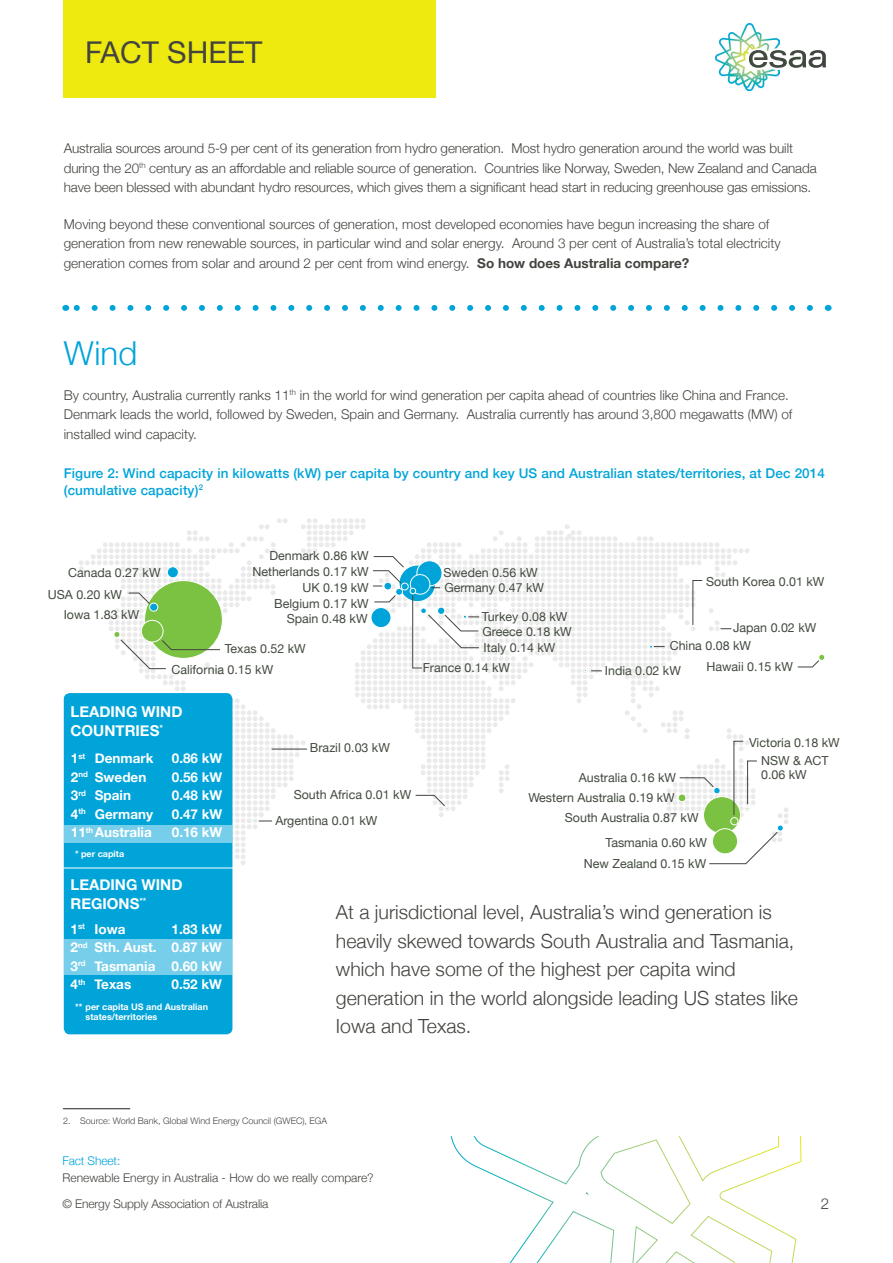
<style>
.page{position:relative;width:893px;height:1263px;background:#fff}
.page>*{position:absolute;margin:0;border:0;box-sizing:border-box;transform-origin:0 0}
.t1{font:300 33px "Helvetica Neue";color:#00a4d9}
.t2{font:30px "Helvetica Neue";color:#43443f}
.Body{font:300 19.5px/28.5px "Helvetica Neue";color:#43443f}
.Body-2{font:700 15px/19.5px "Helvetica Neue";color:#fff}
.t3{font:300 15px "Helvetica Neue";color:#43443f}
.Body-3{font:300 13.5px/19.5px "Helvetica Neue";color:#43443f}
.Body-4{font:700 13.5px "Helvetica Neue";color:#fff}
.t4{font:500 13.5px/16.5px "Helvetica Neue";letter-spacing:.01em;color:#00a4d9}
.Body-5{font:12.45px/13.8px "Helvetica Neue";color:#414a3e}
.t5{font:300 12px "Helvetica Neue";color:#43443f}
.t6{font:300 12px "Helvetica Neue";letter-spacing:-.01em;color:#00a4d9}
.Body-6{font:700 9px/10.5px "Helvetica Neue";color:#fff}
.Body-7{font:300 9px "Helvetica Neue";color:#43443f}
.s1{font-weight:700}
</style>
<div class="page">
<svg style="left:450px;top:1136px;width:352px;height:127px"></svg>
<img style="left:716px;top:23px;width:63px;height:68px">
<svg style="left:749px;top:50px;width:77px;height:18px"></svg>
<div style="left:64px;top:0;width:372px;height:98px;background:#eee90f"></div>
<svg style="left:74px;top:305px;width:736px;height:6px"></svg>
<hr style="left:63px;top:1108px;width:67px;height:1px;background:#231f20">
<svg style="left:797px;top:654px;width:28px;height:13px"></svg>
<svg style="left:79px;top:518px;width:709px;height:347px"></svg>
<div style="left:64px;top:693px;width:168px;height:341px;background:#00a4d9;border-radius:6px"></div>
<div style="left:64px;top:940px;width:168px;height:17px;background:#77ceea"></div>
<div style="left:64px;top:825px;width:168px;height:17px;background:#77ceea"></div>
<div style="left:64px;top:958px;width:168px;height:17px;background:#77ceea"></div>
<hr style="left:54px;top:868px;width:185px;height:1px;background:#fff">
<h2 class="t2" style="left:85px;top:31px;width:179px">FACT SHEET</h2>
<p class="Body-3" style="left:64px;top:138px;width:754px">Australia sources around 5-9 per cent of its generation from hydro generation. Most hydro generation around the world was built during the 20<sup>th</sup> century as an affordable and reliable source of generation. Countries like Norway, Sweden, New Zealand and Canada have been blessed with abundant hydro resources, which gives them a significant head start in reducing greenhouse gas emissions.</p>
<p class="Body-3" style="left:64px;top:213px;width:718px">Moving beyond these conventional sources of generation, most developed economies have begun increasing the share of generation from new renewable sources, in particular wind and solar energy. Around 3 per cent of Australia’s total electricity generation comes from solar and around 2 per cent from wind energy. <span class="s1">So how does Australia compare?</span></p>
<p class="t1" style="left:64px;top:327px;width:75px">Wind</p>
<p class="Body-3" style="left:64px;top:384px;width:730px">By country, Australia currently ranks 11<sup>th</sup> in the world for wind generation per capita ahead of countries like China and France.<br>Denmark leads the world, followed by Sweden, Spain and Germany. Australia currently has around 3,800 megawatts (MW) of installed wind capacity.</p>
<p class="t4" style="left:64px;top:464px;width:763px">Figure 2: Wind capacity in kilowatts (kW) per capita by country and key US and Australian states/territories, at Dec 2014 (cumulative capacity)<sup>2</sup></p>
<p class="Body-5" style="left:68px;top:567px;width:94px">Canada 0.27 kW</p>
<p class="Body-5" style="left:48px;top:588px;width:76px">USA 0.20 kW</p>
<p class="Body-5" style="left:64px;top:608px;width:77px">Iowa 1.83 kW</p>
<p class="Body-5" style="left:269px;top:550px;width:101px">Denmark 0.86 kW</p>
<p class="Body-5" style="left:252px;top:566px;width:118px">Netherlands 0.17 kW</p>
<p class="Body-5" style="left:302px;top:581px;width:68px">UK 0.19 kW</p>
<p class="Body-5" style="left:274px;top:597px;width:96px">Belgium 0.17 kW</p>
<p class="Body-5" style="left:287px;top:613px;width:82px">Spain 0.48 kW</p>
<p class="Body-5" style="left:225px;top:643px;width:82px">Texas 0.52 kW</p>
<p class="Body-5" style="left:171px;top:663px;width:103px">California 0.15 kW</p>
<p class="Body-2" style="left:71px;top:702px;width:113px">LEADING WIND<br>COUNTRIES<sup>*</sup></p>
<p class="Body-4" style="left:71px;top:748px;width:84px">1<sup>st</sup> Denmark</p>
<p class="Body-4" style="left:172px;top:748px;width:52px">0.86 kW</p>
<p class="Body-4" style="left:71px;top:766px;width:77px">2<sup>nd</sup> Sweden</p>
<p class="Body-4" style="left:172px;top:766px;width:52px">0.56 kW</p>
<p class="Body-4" style="left:71px;top:785px;width:62px">3<sup>rd</sup> Spain</p>
<p class="Body-4" style="left:172px;top:785px;width:52px">0.48 kW</p>
<p class="Body-4" style="left:71px;top:803px;width:84px">4<sup>th</sup> Germany</p>
<p class="Body-4" style="left:172px;top:803px;width:52px">0.47 kW</p>
<p class="Body-4" style="left:71px;top:822px;width:82px">11<sup>th</sup> Australia</p>
<p class="Body-4" style="left:172px;top:822px;width:52px">0.16 kW</p>
<p class="Body-6" style="left:75px;top:848px;width:51px">* per capita</p>
<p class="Body-5" style="left:310px;top:741px;width:81px">Brazil 0.03 kW</p>
<p class="Body-5" style="left:294px;top:789px;width:119px">South Africa 0.01 kW</p>
<p class="Body-5" style="left:275px;top:815px;width:103px">Argentina 0.01 kW</p>
<p class="Body-5" style="left:443px;top:567px;width:96px">Sweden 0.56 kW</p>
<p class="Body-5" style="left:444px;top:581px;width:101px">Germany 0.47 kW</p>
<p class="Body-5" style="left:482px;top:610px;width:87px">Turkey 0.08 kW</p>
<p class="Body-5" style="left:482px;top:626px;width:91px">Greece 0.18 kW</p>
<p class="Body-5" style="left:484px;top:641px;width:73px">Italy 0.14 kW</p>
<p class="Body-5" style="left:423px;top:662px;width:89px">France 0.14 kW</p>
<p class="Body-5" style="left:706px;top:575px;width:120px">South Korea 0.01 kW</p>
<p class="Body-5" style="left:733px;top:622px;width:85px">Japan 0.02 kW</p>
<p class="Body-5" style="left:706px;top:660px;width:88px">Hawaii 0.15 kW</p>
<p class="Body-5" style="left:670px;top:639px;width:83px">China 0.08 kW</p>
<p class="Body-5" style="left:605px;top:665px;width:78px">India 0.02 kW</p>
<p class="Body-5" style="left:749px;top:736px;width:92px">Victoria 0.18 kW</p>
<p class="Body-5" style="left:579px;top:772px;width:99px">Australia 0.16 kW</p>
<p class="Body-5" style="left:528px;top:792px;width:148px">Western Australia 0.19 kW</p>
<p class="Body-5" style="left:565px;top:811px;width:135px">South Australia 0.87 kW</p>
<p class="Body-5" style="left:606px;top:836px;width:103px">Tasmania 0.60 kW</p>
<p class="Body-5" style="left:584px;top:857px;width:124px">New Zealand 0.15 kW</p>
<p class="Body-5" style="left:761px;top:754px;width:69px">NSW &amp; ACT<br>0.06 kW</p>
<p class="Body-2" style="left:71px;top:875px;width:113px">LEADING WIND<br>REGIONS<sup>**</sup></p>
<p class="Body-4" style="left:71px;top:918px;width:56px">1<sup>st</sup> Iowa</p>
<p class="Body-4" style="left:172px;top:918px;width:52px">1.83 kW</p>
<p class="Body-4" style="left:71px;top:937px;width:153px">2<sup>nd</sup> Sth. Aust. 0.87 kW</p>
<p class="Body-4" style="left:71px;top:955px;width:153px">3<sup>rd</sup> Tasmania 0.60 kW</p>
<p class="Body-4" style="left:71px;top:974px;width:62px">4<sup>th</sup> Texas</p>
<p class="Body-4" style="left:172px;top:974px;width:52px">0.52 kW</p>
<p class="Body-6" style="left:86px;top:1001px;width:124px;text-indent:-10px">** per capita US and Australian states/territories</p>
<p class="Body" style="left:336px;top:896px;width:463px">At a jurisdictional level, Australia’s wind generation is heavily skewed towards South Australia and Tasmania, which have some of the highest per capita wind generation in the world alongside leading US states like Iowa and Texas.</p>
<p class="Body-7" style="left:63px;top:1113px;width:265px">2. Source: World Bank, Global Wind Energy Council (GWEC), EGA</p>
<p class="t6" style="left:62px;top:1151px;width:59px">Fact Sheet:</p>
<p class="t5" style="left:62px;top:1168px;width:313px">Renewable Energy in Australia - How do we really compare?</p>
<p class="t5" style="left:62px;top:1194px;width:208px">© Energy Supply Association of Australia</p>
<p class="t3" style="left:821px;top:1191px;width:10px">2</p>
</div>
